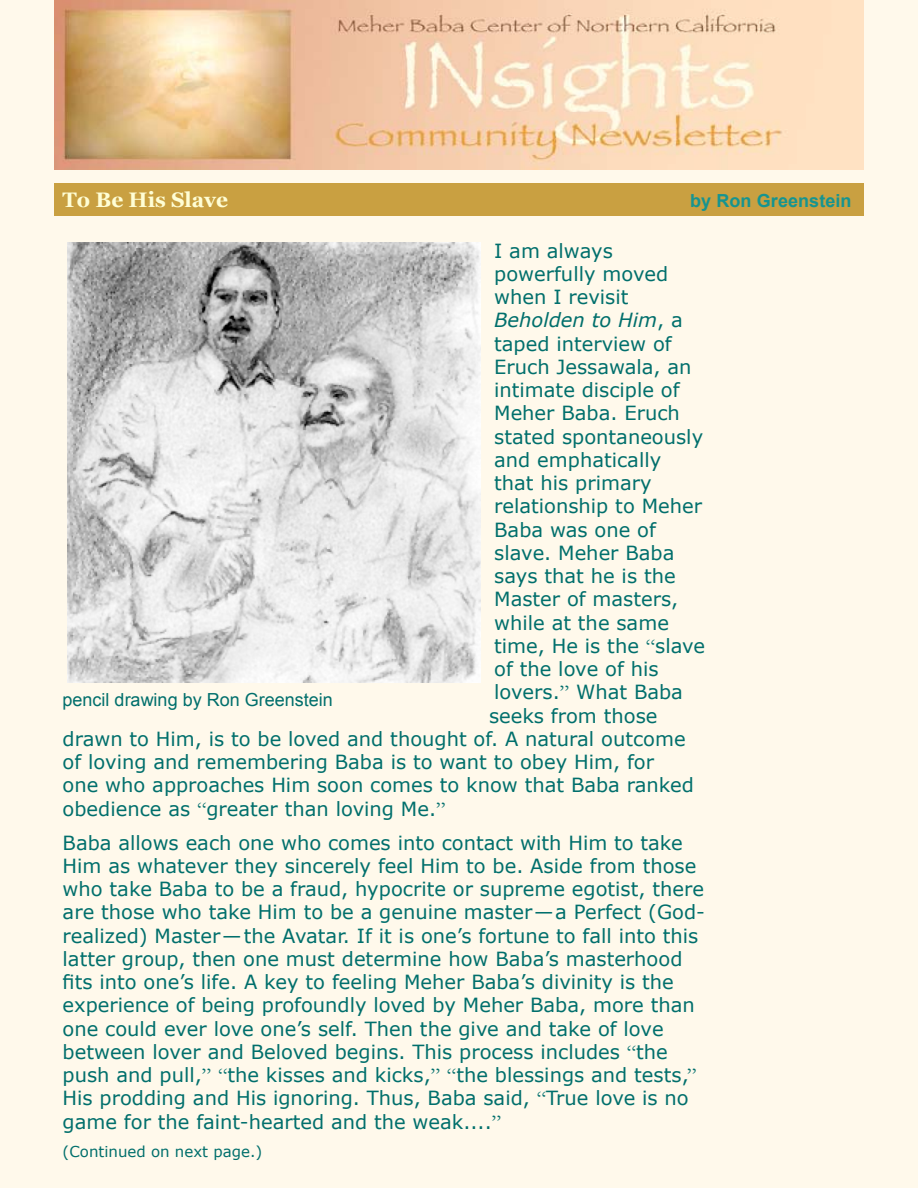
<style>
.page{position:relative;width:918px;height:1188px;background:#fff9eb}
.page>*{position:absolute;margin:0;border:0;box-sizing:border-box;transform-origin:0 0}
.t1{font:700 21px "Georgia";letter-spacing:-.005em;color:#fffed5}
.t2{font:19.5px/23.2px "Verdana";color:#016f6c}
.t3{font:italic 19.5px "Verdana";color:#016f6c}
.t4{font:18px "Arial";color:#016f6c}
.t5{font:700 18px "Arial";letter-spacing:.005em;color:#169490}
.t6{font:15px "Verdana";color:#016f6c}
.s1{font-style:normal}
.s2{font-family:"Garamond";font-size:21px}
</style>
<div class="page">
<img style="left:54px;top:0;width:810px;height:170px">
<div style="left:54px;top:183px;width:810px;height:33px;background:#c9a041"></div>
<img style="left:68px;top:243px;width:413px;height:439px">
<p class="t1" style="left:63px;top:188px;width:167px">To Be His Slave</p>
<p class="t5" style="left:690px;top:189px;width:163px">by Ron Greenstein</p>
<p class="t2" style="left:494px;top:238px;width:120px">I am always</p>
<p class="t2" style="left:494px;top:262px;width:175px">powerfully moved</p>
<p class="t2" style="left:494px;top:285px;width:136px">when I revisit</p>
<p class="t3" style="left:494px;top:308px;width:190px">Beholden to Him<span class="s1">, a</span></p>
<p class="t2" style="left:494px;top:331px;width:179px">taped interview of</p>
<p class="t2" style="left:494px;top:355px;width:199px">Eruch Jessawala, an</p>
<p class="t2" style="left:494px;top:378px;width:187px">intimate disciple of</p>
<p class="t2" style="left:494px;top:401px;width:187px">Meher Baba. Eruch</p>
<p class="t2" style="left:494px;top:424px;width:210px">stated spontaneously</p>
<p class="t2" style="left:494px;top:448px;width:169px">and emphatically</p>
<p class="t2" style="left:494px;top:471px;width:159px">that his primary</p>
<p class="t2" style="left:494px;top:494px;width:209px">relationship to Meher</p>
<p class="t2" style="left:494px;top:517px;width:163px">Baba was one of</p>
<p class="t2" style="left:494px;top:541px;width:182px">slave. Meher Baba</p>
<p class="t2" style="left:494px;top:564px;width:183px">says that he is the</p>
<p class="t2" style="left:494px;top:587px;width:186px">Master of masters,</p>
<p class="t2" style="left:494px;top:610px;width:176px">while at the same</p>
<p class="t2" style="left:494px;top:634px;width:213px">time, He is the <span class="s2">“</span>slave</p>
<p class="t2" style="left:494px;top:657px;width:166px">of the love of his</p>
<p class="t2" style="left:494px;top:680px;width:190px">lovers.<span class="s2">”</span> What Baba</p>
<p class="t2" style="left:489px;top:703px;width:170px">seeks from those</p>
<p class="t2" style="left:63px;top:727px;width:624px">drawn to Him, is to be loved and thought of. A natural outcome</p>
<p class="t2" style="left:63px;top:750px;width:593px">of loving and remembering Baba is to want to obey Him, for</p>
<p class="t2" style="left:63px;top:773px;width:633px">one who approaches Him soon comes to know that Baba ranked</p>
<p class="t2" style="left:63px;top:796px;width:384px">obedience as <span class="s2">“</span>greater than loving Me.<span class="s2">”</span></p>
<p class="t2" style="left:63px;top:830px;width:644px">Baba allows each one who comes into contact with Him to take Him as whatever they sincerely feel Him to be. Aside from those who take Baba to be a fraud, hypocrite or supreme egotist, there are those who take Him to be a genuine master—a Perfect (God&shy;realized) Master—the Avatar. If it is one’s fortune to fall into this latter group, then one must determine how Baba’s masterhood fits into one’s life. A key to feeling Meher Baba’s divinity is the experience of being profoundly loved by Meher Baba, more than one could ever love one’s self. Then the give and take of love between lover and Beloved begins. This process includes <span class="s2">“</span>the push and pull,<span class="s2">” “</span>the kisses and kicks,<span class="s2">” “</span>the blessings and tests,<span class="s2">” </span>His prodding and His ignoring. Thus, Baba said, <span class="s2">“</span>True love is no game for the faint-hearted and the weak....<span class="s2">”</span></p>
<p class="t6" style="left:63px;top:1142px;width:201px">(Continued on next page.)</p>
<p class="t4" style="left:63px;top:688px;width:272px">pencil drawing by Ron Greenstein</p>
</div>
